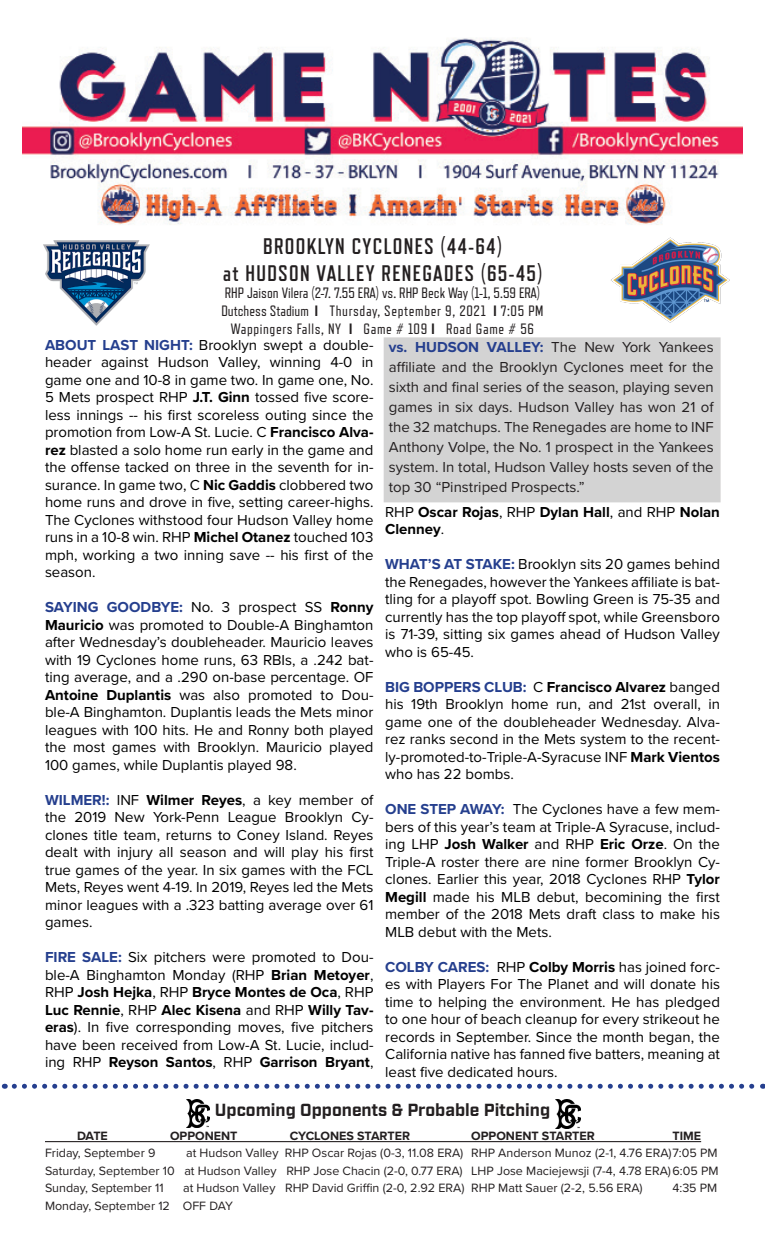
<style>
.page{position:relative;width:765px;height:1260px;background:#fff}
.page>*{position:absolute;margin:0;border:0;box-sizing:border-box;transform-origin:0 0}
.t1{font:700 22.5px "Refrigerator Deluxe";letter-spacing:.06em;color:#231f20;scale:.95 1}
.t2{font:700 17.5px "Industry";color:#231f20}
.t3{font:15px/17.5px "Proxima Nova";color:#000;text-align:justify}
.t4{font:15px/20px "Proxima Nova";color:#231f20;text-align:justify}
.t5{font:15px "Refrigerator Deluxe";letter-spacing:.04em;color:#231f20}
.t6{font:15px "Refrigerator Deluxe";color:#231f20}
.t7{font:700 15px/17.5px "Proxima Nova";color:#000}
.t8{font:12.5px "Proxima Nova";color:#231f20}
.t9{font:700 12.5px "Proxima Nova";color:#231f20}
.s1{font-weight:800}
.s2{font-weight:700;color:#253f8e}
.s3{font-weight:700}
.s4{font-weight:400}
</style>
<div class="page">
<div style="left:384px;top:338px;width:336px;height:164px;background:#d3d3d3"></div>
<img style="left:22px;top:38px;width:720px;height:187px">
<img style="left:43px;top:240px;width:107px;height:86px">
<svg style="left:14px;top:1084px;width:749px;height:5px"></svg>
<hr style="left:45px;top:1141px;width:656px;height:1px;background:#231f20">
<img style="left:186px;top:1099px;width:24px;height:29px">
<img style="left:555px;top:1099px;width:25px;height:30px">
<img style="left:611px;top:237px;width:119px;height:86px">
<p class="t1" style="left:263px;top:233px;width:253px">BROOKLYN CYCLONES (44-64)</p>
<p class="t1" style="left:223px;top:260px;width:338px">at HUDSON VALLEY RENEGADES (65-45)</p>
<p class="t6" style="left:225px;top:285px;width:317px">RHP Jaison Vilera (2-7. 7.55 ERA) vs. RHP Beck Way (1-1, 5.59 ERA)</p>
<p class="t5" style="left:221px;top:303px;width:324px">Dutchess Stadium <span class="s1">I</span> Thursday, September 9, 2021 <span class="s1">I</span> 7:05 PM</p>
<p class="t5" style="left:231px;top:321px;width:305px">Wappingers Falls, NY <span class="s1">I</span> Game # 109 <span class="s1">I</span> Road Game # 56</p>
<p class="t3" style="left:45px;top:335px;width:330px"><span class="s2">ABOUT LAST NIGHT:</span> Brooklyn swept a double&shy;header against Hudson Valley, winning 4-0 in game one and 10-8 in game two. In game one, No.<br>5 Mets prospect RHP <span class="s3">J.T. Ginn</span> tossed five score&shy;less innings -- his first scoreless outing since the promotion from Low-A St. Lucie. C <span class="s3">Francisco Alva&shy;rez</span> blasted a solo home run early in the game and the offense tacked on three in the seventh for in&shy;surance. In game two, C <span class="s3">Nic Gaddis</span> clobbered two home runs and drove in five, setting career-highs.<br>The Cyclones withstood four Hudson Valley home runs in a 10-8 win. RHP <span class="s3">Michel Otanez</span> touched 103 mph, working a two inning save -- his first of the season.</p>
<p class="t3" style="left:45px;top:598px;width:330px"><span class="s2">SAYING GOODBYE:</span> No. 3 prospect SS <span class="s3">Ronny Mauricio</span> was promoted to Double-A Binghamton after Wednesday’s doubleheader. Mauricio leaves with 19 Cyclones home runs, 63 RBIs, a .242 bat&shy;ting average, and a .290 on-base percentage. OF <span class="s3">Antoine Duplantis</span> was also promoted to Dou&shy;ble-A Binghamton. Duplantis leads the Mets minor leagues with 100 hits. He and Ronny both played the most games with Brooklyn. Mauricio played 100 games, while Duplantis played 98.</p>
<p class="t3" style="left:45px;top:790px;width:330px"><span class="s2">WILMER!:</span> INF <span class="s3">Wilmer Reyes</span>, a key member of the 2019 New York-Penn League Brooklyn Cy&shy;clones title team, returns to Coney Island. Reyes dealt with injury all season and will play his first true games of the year. In six games with the FCL Mets, Reyes went 4-19. In 2019, Reyes led the Mets minor leagues with a .323 batting average over 61 games.</p>
<p class="t3" style="left:45px;top:948px;width:330px"><span class="s2">FIRE SALE:</span> Six pitchers were promoted to Dou&shy;ble-A Binghamton Monday (RHP <span class="s3">Brian Metoyer</span>, RHP <span class="s3">Josh Hejka</span>, RHP <span class="s3">Bryce Montes de Oca</span>, RHP <span class="s3">Luc Rennie</span>, RHP <span class="s3">Alec Kisena</span> and RHP <span class="s3">Willy Tav&shy;eras</span>). In five corresponding moves, five pitchers have been received from Low-A St. Lucie, includ&shy;ing RHP <span class="s3">Reyson Santos</span>, RHP <span class="s3">Garrison Bryant</span>,</p>
<p class="t4" style="left:389px;top:337px;width:326px"><span class="s2">vs. HUDSON VALLEY:</span> The New York Yankees affiliate and the Brooklyn Cyclones meet for the sixth and final series of the season, playing seven games in six days. Hudson Valley has won 21 of the 32 matchups. The Renegades are home to INF Anthony Volpe, the No. 1 prospect in the Yankees system. In total, Hudson Valley hosts seven of the top 30 “Pinstriped Prospects.”</p>
<p class="t7" style="left:385px;top:503px;width:336px"><span class="s4">RHP</span> Oscar Rojas<span class="s4">, RHP</span> Dylan Hall<span class="s4">, and RHP</span> Nolan<br>Clenney<span class="s4">.</span></p>
<p class="t3" style="left:385px;top:555px;width:336px"><span class="s2">WHAT’S AT STAKE:</span> Brooklyn sits 20 games behind the Renegades, however the Yankees affiliate is bat&shy;tling for a playoff spot. Bowling Green is 75-35 and currently has the top playoff spot, while Greensboro is 71-39, sitting six games ahead of Hudson Valley who is 65-45.</p>
<p class="t3" style="left:385px;top:677px;width:336px"><span class="s2">BIG BOPPERS CLUB:</span> C <span class="s3">Francisco Alvarez</span> banged his 19th Brooklyn home run, and 21st overall, in game one of the doubleheader Wednesday. Alva&shy;rez ranks second in the Mets system to the recent&shy;ly-promoted-to-Triple-A-Syracuse INF <span class="s3">Mark Vientos </span>who has 22 bombs.</p>
<p class="t3" style="left:385px;top:800px;width:336px"><span class="s2">ONE STEP AWAY:</span> The Cyclones have a few mem&shy;bers of this year’s team at Triple-A Syracuse, includ&shy;ing LHP <span class="s3">Josh Walker</span> and RHP <span class="s3">Eric Orze</span>. On the Triple-A roster there are nine former Brooklyn Cy&shy;clones. Earlier this year, 2018 Cyclones RHP <span class="s3">Tylor Megill</span> made his MLB debut, becomining the first member of the 2018 Mets draft class to make his MLB debut with the Mets.</p>
<p class="t3" style="left:385px;top:957px;width:336px"><span class="s2">COLBY CARES:</span> RHP <span class="s3">Colby Morris</span> has joined forc&shy;es with Players For The Planet and will donate his time to helping the environment. He has pledged to one hour of beach cleanup for every strikeout he records in September. Since the month began, the California native has fanned five batters, meaning at least five dedicated hours.</p>
<p class="t2" style="left:215px;top:1100px;width:337px">Upcoming Opponents &amp; Probable Pitching</p>
<p class="t9" style="left:77px;top:1126px;width:32px">DATE</p>
<p class="t9" style="left:170px;top:1126px;width:69px">OPPONENT</p>
<p class="t9" style="left:290px;top:1126px;width:122px">CYCLONES STARTER</p>
<p class="t9" style="left:471px;top:1126px;width:125px">OPPONENT STARTER</p>
<p class="t9" style="left:672px;top:1126px;width:30px">TIME</p>
<p class="t8" style="left:45px;top:1144px;width:112px">Friday, September 9</p>
<p class="t8" style="left:186px;top:1144px;width:533px">at Hudson Valley RHP Oscar Rojas (0-3, 11.08 ERA) RHP Anderson Munoz (2-1, 4.76 ERA)7:05 PM</p>
<p class="t8" style="left:45px;top:1161px;width:675px">Saturday, September 10 at Hudson Valley RHP Jose Chacin (2-0, 0.77 ERA) LHP Jose Maciejewsji (7-4, 4.78 ERA)6:05 PM</p>
<p class="t8" style="left:45px;top:1179px;width:120px">Sunday, September 11</p>
<p class="t8" style="left:183px;top:1179px;width:461px">at Hudson Valley RHP David Griffin (2-0, 2.92 ERA) RHP Matt Sauer (2-2, 5.56 ERA)</p>
<p class="t8" style="left:672px;top:1179px;width:46px">4:35 PM</p>
<p class="t8" style="left:45px;top:1196px;width:189px">Monday, September 12 OFF DAY</p>
</div>
